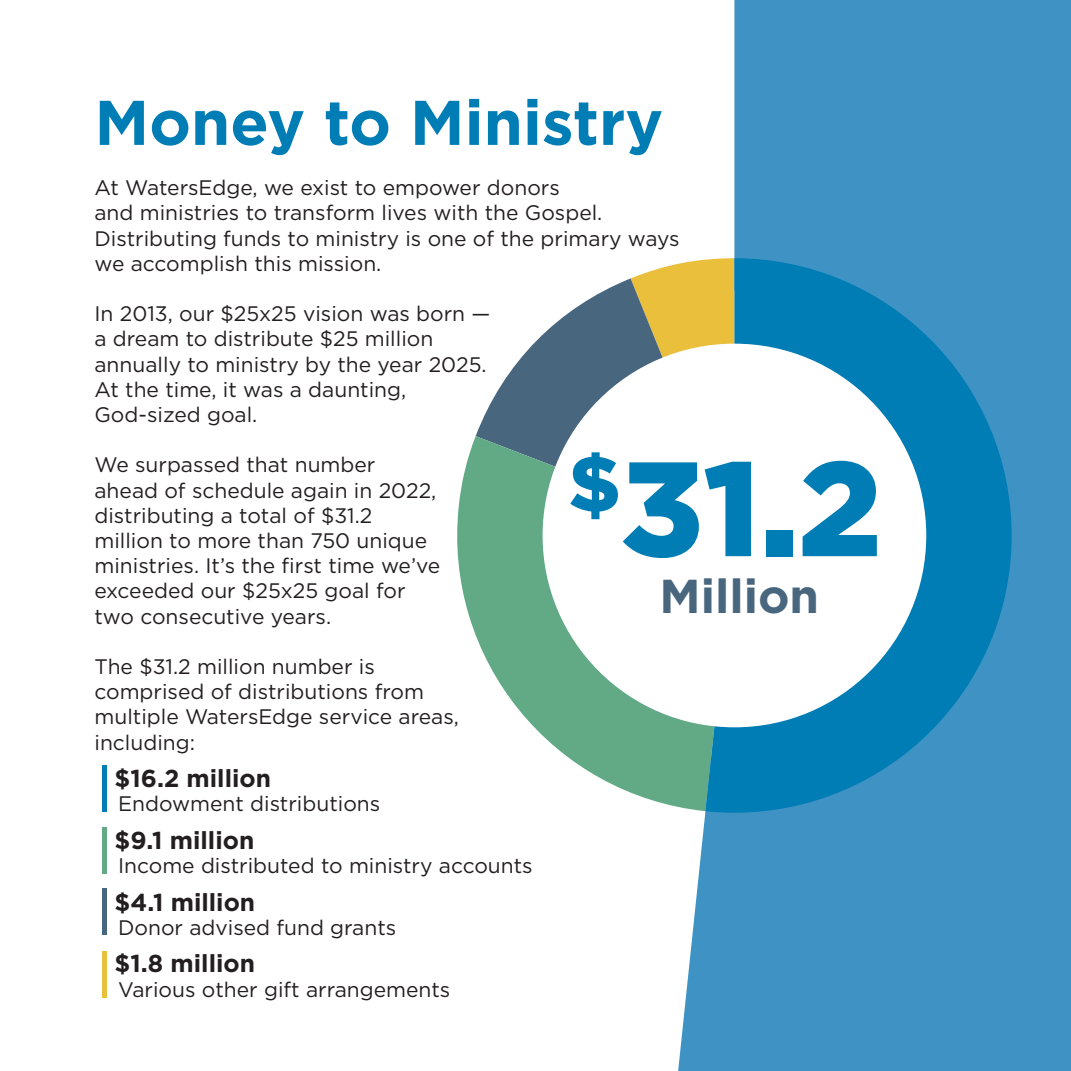
<style>
.page{position:relative;width:1071px;height:1071px;background:#fff}
.page>*{position:absolute;margin:0;border:0;box-sizing:border-box;transform-origin:0 0}
.t1{font:900 134.05px "Gotham";color:#007db5}
.t2{font:700 63px "Gotham";color:#007db5}
.t3{font:700 47.43px "Gotham";color:#49667f}
.t4{font:700 24.5px "Gotham";color:#231f20}
.t5{font:21px/25.2px "Gotham";color:#231f20}
</style>
<div class="page">
<svg style="left:632px;top:267px;width:30px;height:11px"></svg>
<svg style="left:476px;top:278px;width:186px;height:158px;fill:#49667f"></svg>
<svg style="left:457px;top:436px;width:205px;height:367px;fill:#62aa86"></svg>
<svg style="left:662px;top:0;width:409px;height:1071px;background:#559fc7"></svg>
<svg style="left:705px;top:258px;width:307px;height:555px;background:#1b86b6"></svg>
<div style="left:543px;top:344px;width:383px;height:383px;background:#fff;border-radius:50%"></div>
<div style="left:102px;top:765px;width:5px;height:47px;background:#007db5"></div>
<div style="left:102px;top:827px;width:5px;height:47px;background:#62aa86"></div>
<div style="left:102px;top:888px;width:5px;height:47px;background:#49667f"></div>
<div style="left:102px;top:951px;width:5px;height:47px;background:#eabf3b"></div>
<p class="t2" style="left:94px;top:81px;width:570px">Money to Ministry</p>
<p class="t5" style="left:94px;top:175px;width:587px">At WatersEdge, we exist to empower donors<br>and ministries to transform lives with the Gospel.<br>Distributing funds to ministry is one of the primary ways we accomplish this mission.</p>
<p class="t5" style="left:94px;top:301px;width:397px">In 2013, our $25x25 vision was born —</p>
<p class="t5" style="left:94px;top:326px;width:394px">a dream to distribute $25 million annually to ministry by the year 2025.<br>At the time, it was a daunting,</p>
<p class="t5" style="left:94px;top:402px;width:164px">God-sized goal.</p>
<p class="t5" style="left:94px;top:452px;width:347px">We surpassed that number ahead of schedule again in 2022, distributing a total of $31.2 million to more than 750 unique ministries. It’s the first time we’ve exceeded our $25x25 goal for two consecutive years.</p>
<p class="t5" style="left:94px;top:654px;width:366px">The $31.2 million number is comprised of distributions from multiple WatersEdge service areas, including:</p>
<p class="t4" style="left:115px;top:762px;width:158px">$16.2 million</p>
<p class="t5" style="left:118px;top:791px;width:264px">Endowment distributions</p>
<p class="t4" style="left:115px;top:824px;width:141px">$9.1 million</p>
<p class="t5" style="left:118px;top:853px;width:416px">Income distributed to ministry accounts</p>
<p class="t4" style="left:115px;top:886px;width:142px">$4.1 million</p>
<p class="t5" style="left:118px;top:915px;width:280px">Donor advised fund grants</p>
<p class="t4" style="left:115px;top:947px;width:142px">$1.8 million</p>
<p class="t5" style="left:118px;top:976px;width:334px">Various other gift arrangements</p>
<p class="t1" style="left:568px;top:416px;width:315px"><sup>$</sup>31.2</p>
<p class="t3" style="left:659px;top:565px;width:161px">Million</p>
</div>
